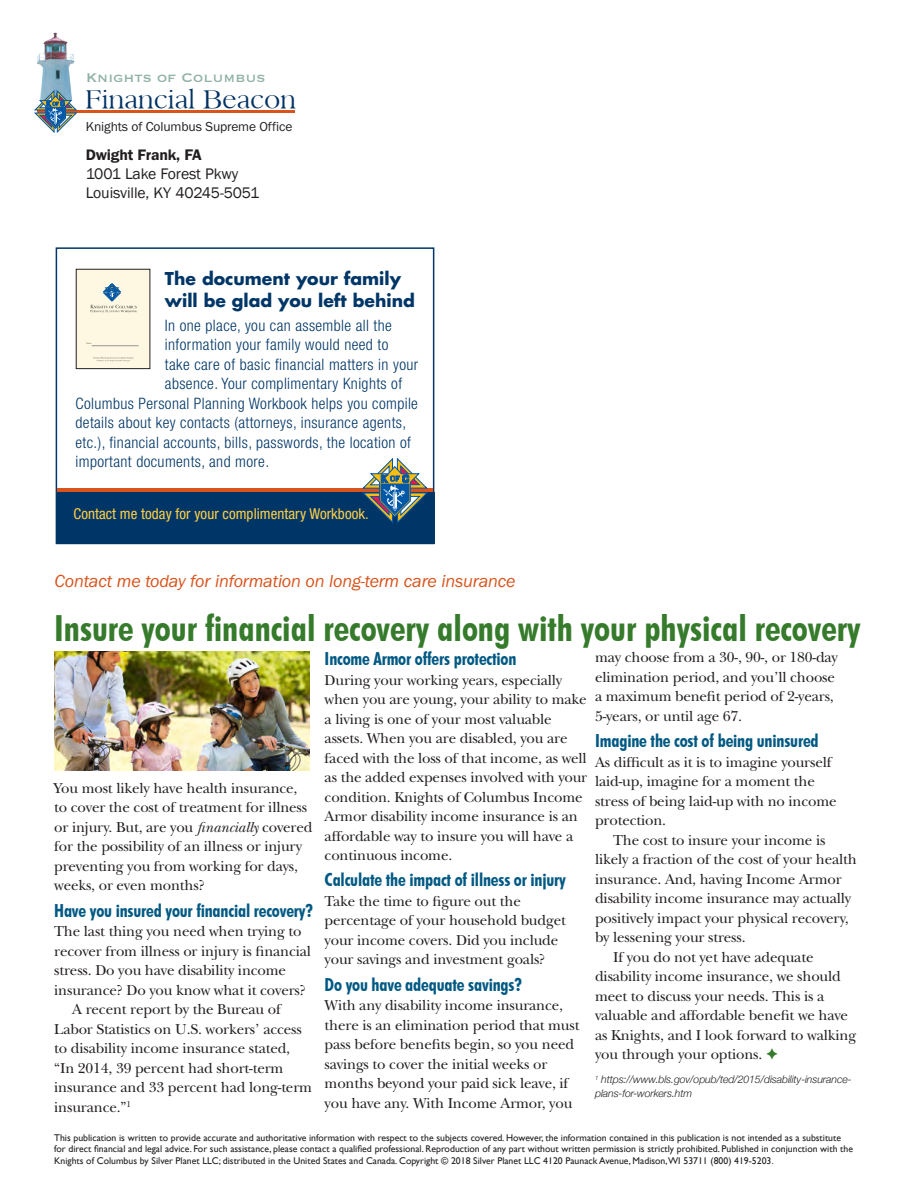
<style>
.page{position:relative;width:918px;height:1188px;background:#fff}
.page>*{position:absolute;margin:0;border:0;box-sizing:border-box;transform-origin:0 0}
.t1{font:700 condensed 36px "Futura BT";color:#357b2b}
.t2{font:27.6px "Sanford";letter-spacing:-.01em;color:#003163}
.t3{font:700 condensed 18px "Futura BT";letter-spacing:-.01em;color:#005983}
.t4{font:italic 18px "Franklin Gothic Itc T";letter-spacing:-.01em;color:#d9531c}
.t5{font:700 17.25px/22.5px "Futura";color:#003667}
.t6{font:16.5px "Copperplate";color:#91b2a6}
.t7{font:300 condensed 15.75px "Helvetica Neue LT Std";letter-spacing:.025em;color:#003667}
.t8{font:15.75px/19px "Franklin Gothic";letter-spacing:-.01em;color:#231f20}
.t9{font:600 15.75px "Franklin Gothic Itc T";letter-spacing:-.01em;color:#231f20}
.t10{font:15px/19.5px "New Baskerville";letter-spacing:-.01em;color:#231f20}
.t11{font:condensed 15px "Helvetica Neue";letter-spacing:.005em;color:#ffcf45}
.t12{font:13.5px "Franklin Gothic Itc T";letter-spacing:-.01em;color:#231f20}
.t13{font:italic 300 10.5px/13.5px "Helvetica Neue";letter-spacing:-.01em;color:#231f20}
.t14{font:9.75px/11.2px "Gill Sans";color:#231f20}
.s1{font-family:"Franklin Gothic"}
.s2{font-style:italic}
.s3{color:#357b2b}
.s4{font-family:"Baskerville"}
</style>
<div class="page">
<div style="left:56px;top:247px;width:378px;height:297px;border:2px solid #003667"></div>
<img style="left:36px;top:32px;width:39px;height:58px">
<hr style="left:37px;top:110px;width:258px;height:3px;background:#d9531c">
<svg style="left:35px;top:90px;width:42px;height:43px"></svg>
<img style="left:55px;top:651px;width:255px;height:120px">
<div style="left:76px;top:269px;width:74px;height:100px;background:#fef7e1"></div>
<div style="left:76px;top:269px;width:74px;height:100px;border:1px solid #231f20"></div>
<svg style="left:90px;top:284px;width:47px;height:28px"></svg>
<hr style="left:92px;top:345px;width:47px;height:1px;background:#939598">
<svg style="left:93px;top:357px;width:40px;height:5px"></svg>
<div style="left:56px;top:492px;width:378px;height:51px;background:#003667"></div>
<hr style="left:57px;top:488px;width:376px;height:4px;background:#d9531c">
<svg style="left:362px;top:458px;width:66px;height:65px"></svg>
<p class="t6" style="left:86px;top:67px;width:181px">Knights of Columbus</p>
<h2 class="t2" style="left:85px;top:82px;width:213px">Financial Beacon</h2>
<p class="t12" style="left:86px;top:119px;width:208px">Knights of Columbus Supreme Office</p>
<p class="t9" style="left:86px;top:146px;width:118px">Dwight Frank<span class="s1">, FA</span></p>
<p class="t8" style="left:86px;top:165px;width:175px">1001 Lake Forest Pkwy<br>Louisville, KY 40245-5051</p>
<p class="t5" style="left:165px;top:267px;width:251px">The document your family will be glad you left behind</p>
<p class="t7" style="left:165px;top:316px;width:228px">In one place, you can assemble all the</p>
<p class="t7" style="left:165px;top:335px;width:225px">information your family would need to</p>
<p class="t7" style="left:165px;top:355px;width:255px">take care of basic financial matters in your</p>
<p class="t7" style="left:165px;top:374px;width:239px">absence. Your complimentary Knights of</p>
<p class="t7" style="left:76px;top:394px;width:344px">Columbus Personal Planning Workbook helps you compile</p>
<p class="t7" style="left:76px;top:413px;width:332px">details about key contacts (attorneys, insurance agents,</p>
<p class="t7" style="left:76px;top:433px;width:337px">etc.), financial accounts, bills, passwords, the location of</p>
<p class="t7" style="left:76px;top:452px;width:195px">important documents, and more.</p>
<p class="t11" style="left:74px;top:505px;width:297px">Contact me today for your complimentary Workbook.</p>
<p class="t4" style="left:55px;top:571px;width:462px">Contact me today for information on long-term care insurance</p>
<p class="t1" style="left:54px;top:606px;width:808px">Insure your financial recovery along with your physical recovery</p>
<p class="t10" style="left:54px;top:778px;width:260px">You most likely have health insurance, to cover the cost of treatment for illness or injury. But, are you <span class="s2">financially</span> covered for the possibility of an illness or injury preventing you from working for days, weeks, or even months?</p>
<p class="t3" style="left:54px;top:899px;width:260px">Have you insured your financial recovery?</p>
<p class="t10" style="left:54px;top:921px;width:249px">The last thing you need when trying to</p>
<p class="t10" style="left:54px;top:941px;width:258px">recover from illness or injury is financial</p>
<p class="t10" style="left:54px;top:960px;width:233px">stress. Do you have disability income</p>
<p class="t10" style="left:54px;top:980px;width:253px">insurance? Do you know what it covers?</p>
<p class="t10" style="left:72px;top:999px;width:210px">A recent report by the Bureau of</p>
<p class="t10" style="left:54px;top:1019px;width:249px">Labor Statistics on U.S. workers’ access</p>
<p class="t10" style="left:54px;top:1038px;width:237px">to disability income insurance stated,</p>
<p class="t10" style="left:54px;top:1058px;width:231px">“In 2014, 39 percent had short-term</p>
<p class="t10" style="left:54px;top:1077px;width:259px">insurance and 33 percent had long-term</p>
<p class="t10" style="left:54px;top:1097px;width:78px">insurance.”<sup>1</sup></p>
<p class="t3" style="left:325px;top:648px;width:193px">Income Armor offers protection</p>
<p class="t10" style="left:325px;top:670px;width:264px">During your working years, especially when you are young, your ability to make a living is one of your most valuable assets. When you are disabled, you are faced with the loss of that income, as well as the added expenses involved with your condition. Knights of Columbus Income Armor disability income insurance is an affordable way to insure you will have a continuous income.</p>
<p class="t3" style="left:325px;top:869px;width:243px">Calculate the impact of illness or injury</p>
<p class="t10" style="left:325px;top:891px;width:243px">Take the time to figure out the percentage of your household budget your income covers. Did you include your savings and investment goals?</p>
<p class="t3" style="left:325px;top:973px;width:199px">Do you have adequate savings?</p>
<p class="t10" style="left:325px;top:996px;width:256px">With any disability income insurance, there is an elimination period that must pass before benefits begin, so you need savings to cover the initial weeks or months beyond your paid sick leave, if you have any. With Income Armor, you</p>
<p class="t10" style="left:595px;top:648px;width:244px">may choose from a 30-, 90-, or 180-day elimination period, and you’ll choose a maximum benefit period of 2-years, 5-years, or until age 67.</p>
<p class="t3" style="left:595px;top:730px;width:225px">Imagine the cost of being uninsured</p>
<p class="t10" style="left:595px;top:752px;width:238px">As difficult as it is to imagine yourself</p>
<p class="t10" style="left:595px;top:771px;width:221px">laid-up, imagine for a moment the</p>
<p class="t10" style="left:595px;top:791px;width:243px">stress of being laid-up with no income</p>
<p class="t10" style="left:595px;top:810px;width:73px">protection.</p>
<p class="t10" style="left:613px;top:830px;width:214px">The cost to insure your income is</p>
<p class="t10" style="left:595px;top:849px;width:263px">likely a fraction of the cost of your health</p>
<p class="t10" style="left:595px;top:869px;width:248px">insurance. And, having Income Armor</p>
<p class="t10" style="left:595px;top:888px;width:258px">disability income insurance may actually</p>
<p class="t10" style="left:595px;top:908px;width:255px">positively impact your physical recovery,</p>
<p class="t10" style="left:595px;top:927px;width:152px">by lessening your stress.</p>
<p class="t10" style="left:613px;top:947px;width:202px">If you do not yet have adequate</p>
<p class="t10" style="left:595px;top:966px;width:247px">disability income insurance, we should</p>
<p class="t10" style="left:595px;top:986px;width:231px">meet to discuss your needs. This is a</p>
<p class="t10" style="left:595px;top:1005px;width:255px">valuable and affordable benefit we have</p>
<p class="t10" style="left:595px;top:1025px;width:263px">as Knights, and I look forward to walking</p>
<p class="t10" style="left:595px;top:1044px;width:184px">you through your options. <span class="s3">✦</span></p>
<p class="t13" style="left:595px;top:1072px;width:258px"><sup>1</sup> https://www.bls.gov/opub/ted/2015/disability-insurance&shy;plans-for-workers.htm</p>
<p class="t14" style="left:54px;top:1132px;width:800px">This publication is written to provide accurate and authoritative information with respect to the subjects covered. However, the information contained in this publication is not intended as a substitute for direct financial and legal advice. For such assistance, please contact a qualified professional. Reproduction of any part without written permission is strictly prohibited. Published in conjunction with the<br>Knights of Columbus by Silver Planet LLC; distributed in the United States and Canada. Copyright © 2018 Silver Planet LLC 4120 Paunack Avenue, Madison,WI 53711 (800) 419-5203<span class="s4">.</span></p>
</div>
